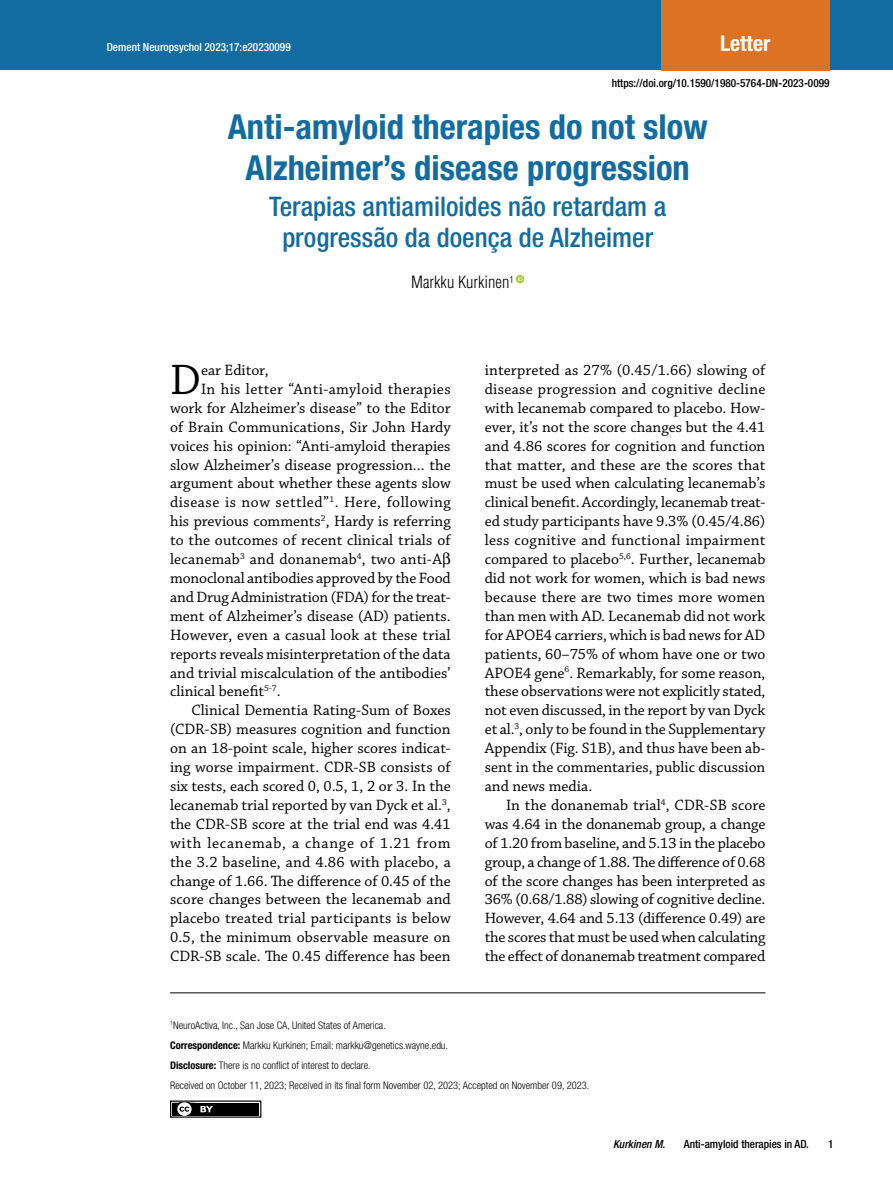
<style>
.page{position:relative;width:893px;height:1191px;background:#fff}
.page>*{position:absolute;margin:0;border:0;box-sizing:border-box;transform-origin:0 0}
.t1{font:44.85px "Chaparral Pro";color:#000}
.t2{font:700 condensed 34.5px/40.5px "Helvetica Neue LT Std";color:#126ca2;text-align:center}
.t3{font:500 condensed 27px/31.5px "Helvetica Neue LT Std";color:#126ca2;text-align:center}
.t4{font:700 condensed 21.75px "Helvetica Neue LT Std";color:#fff}
.t5{font:300 condensed 16.5px "Helvetica LT Std";color:#000}
.t6{font:15.75px/18.9px "Chaparral Pro";color:#000;text-align:justify}
.t7{font:15.75px "Chaparral Pro";letter-spacing:.03em;color:#000}
.t8{font:15.75px "Chaparral Pro";letter-spacing:.025em;color:#000}
.t9{font:15.75px "Chaparral Pro";letter-spacing:.045em;color:#000}
.t10{font:500 condensed 11.25px "Helvetica Neue LT Std";color:#000}
.t11{font:500 condensed 11.25px "Helvetica Neue LT Std";color:#fff}
.t12{font:italic 500 condensed 11.25px "Helvetica Neue LT Std";color:#000}
.t13{font:300 condensed 10.5px/20px "Helvetica Neue LT Std";color:#000}
.s1{font-weight:700}
</style>
<div class="page">
<div style="left:0;top:0;width:893px;height:70px;background:#126ca2"></div>
<div style="left:661px;top:0;width:168px;height:70px;background:#dd7225"></div>
<div style="left:170px;top:1100px;width:91px;height:17px;border:1px solid #000"></div>
<div style="left:172px;top:1102px;width:87px;height:13px;background:#000"></div>
<svg style="left:172px;top:1102px;width:41px;height:13px"></svg>
<div style="left:516px;top:275px;width:8px;height:8px;background:#a6ce39;border-radius:50%"></div>
<svg style="left:518px;top:276px;width:5px;height:5px"></svg>
<hr style="left:170px;top:992px;width:595px;height:1px;background:#000">
<p class="t11" style="left:107px;top:41px;width:186px">Dement Neuropsychol 2023;17:e20230099</p>
<h3 class="t4" style="left:720px;top:31px;width:52px">Letter</h3>
<p class="t10" style="left:612px;top:76px;width:219px">https://doi.org/10.1590/1980-5764-DN-2023-0099</p>
<h2 class="t2" style="left:228px;top:106px;width:481px">Anti-amyloid therapies do not slow<br>Alzheimer’s disease progression</h2>
<h3 class="t3" style="left:269px;top:190px;width:398px">Terapias antiamiloides não retardam a progressão da doença de Alzheimer</h3>
<p class="t5" style="left:411px;top:272px;width:104px">Markku Kurkinen<sup>1</sup></p>
<h1 class="t1" style="left:170px;top:355px;width:32px">D</h1>
<p class="t6" style="left:201px;top:361px;width:69px">ear Editor,</p>
<p class="t8" style="left:201px;top:380px;width:251px">In his letter “Anti-amyloid therapies</p>
<p class="t6" style="left:170px;top:399px;width:282px">work for Alzheimer’s disease” to the Editor</p>
<p class="t6" style="left:170px;top:418px;width:282px">of Brain Communications, Sir John Hardy</p>
<p class="t6" style="left:170px;top:437px;width:282px">voices his opinion: “Anti-amyloid therapies</p>
<p class="t6" style="left:170px;top:456px;width:282px">slow Alzheimer’s disease progression... the</p>
<p class="t6" style="left:170px;top:474px;width:282px">argument about whether these agents slow</p>
<p class="t7" style="left:170px;top:493px;width:282px">disease is now settled”<sup>1</sup>. Here, following</p>
<p class="t6" style="left:170px;top:512px;width:282px">his previous comments<sup>2</sup>, Hardy is referring</p>
<p class="t6" style="left:170px;top:531px;width:282px">to the outcomes of recent clinical trials of</p>
<p class="t6" style="left:170px;top:550px;width:273px">lecanemab<sup>3</sup> and donanemab<sup>4</sup>, two anti-A</p>
<p class="t6" style="left:170px;top:569px;width:282px">monoclonal antibodies approved by the Food</p>
<p class="t6" style="left:170px;top:588px;width:282px">and Drug Administration (FDA) for the treat-</p>
<p class="t6" style="left:170px;top:607px;width:282px">ment of Alzheimer’s disease (AD) patients.</p>
<p class="t6" style="left:170px;top:626px;width:282px">However, even a casual look at these trial</p>
<p class="t6" style="left:170px;top:645px;width:282px">reports reveals misinterpretation of the data</p>
<p class="t6" style="left:170px;top:663px;width:282px">and trivial miscalculation of the antibodies’</p>
<p class="t6" style="left:170px;top:682px;width:112px">clinical benefit<sup>5-7</sup>.</p>
<p class="t6" style="left:191px;top:701px;width:261px">Clinical Dementia Rating-Sum of Boxes</p>
<p class="t6" style="left:170px;top:720px;width:282px">(CDR-SB) measures cognition and function</p>
<p class="t6" style="left:170px;top:739px;width:282px">on an 18-point scale, higher scores indicat-</p>
<p class="t6" style="left:170px;top:758px;width:282px">ing worse impairment. CDR-SB consists of</p>
<p class="t6" style="left:170px;top:777px;width:282px">six tests, each scored 0, 0.5, 1, 2 or 3. In the</p>
<p class="t6" style="left:170px;top:796px;width:282px">lecanemab trial reported by van Dyck et al.<sup>3</sup>,</p>
<p class="t6" style="left:170px;top:815px;width:282px">the CDR-SB score at the trial end was 4.41</p>
<p class="t9" style="left:170px;top:834px;width:282px">with lecanemab, a change of 1.21 from</p>
<p class="t6" style="left:170px;top:852px;width:282px">the 3.2 baseline, and 4.86 with placebo, a</p>
<p class="t6" style="left:170px;top:871px;width:282px">change of 1.66. The difference of 0.45 of the</p>
<p class="t6" style="left:170px;top:890px;width:282px">score changes between the lecanemab and</p>
<p class="t6" style="left:170px;top:909px;width:282px">placebo treated trial participants is below</p>
<p class="t6" style="left:170px;top:928px;width:282px">0.5, the minimum observable measure on</p>
<p class="t6" style="left:170px;top:947px;width:282px">CDR-SB scale. The 0.45 difference has been</p>
<p class="t6" style="left:485px;top:361px;width:282px">interpreted as 27% (0.45/1.66) slowing of disease progression and cognitive decline with lecanemab compared to placebo. How&shy;ever, it’s not the score changes but the 4.41 and 4.86 scores for cognition and function that matter, and these are the scores that must be used when calculating lecanemab’s clinical benefit. Accordingly, lecanemab treat&shy;ed study participants have 9.3% (0.45/4.86) less cognitive and functional impairment compared to placebo<sup>5,6</sup>. Further, lecanemab did not work for women, which is bad news because there are two times more women than men with AD. Lecanemab did not work for APOE4 carriers, which is bad news for AD patients, 60–75% of whom have one or two APOE4 gene<sup>6</sup>. Remarkably, for some reason, these observations were not explicitly stated, not even discussed, in the report by van Dyck et al.<sup>3</sup>, only to be found in the Supplementary Appendix (Fig. S1B), and thus have been ab&shy;sent in the commentaries, public discussion and news media.</p>
<p class="t6" style="left:485px;top:796px;width:282px;text-indent:21px">In the donanemab trial<sup>4</sup>, CDR-SB score was 4.64 in the donanemab group, a change of 1.20 from baseline, and 5.13 in the placebo group, a change of 1.88. The difference of 0.68 of the score changes has been interpreted as 36% (0.68/1.88) slowing of cognitive decline.<br>However, 4.64 and 5.13 (difference 0.49) are the scores that must be used when calculating the effect of donanemab treatment compared</p>
<p class="t13" style="left:170px;top:1015px;width:421px"><sup>1</sup>NeuroActiva, Inc., San Jose CA, United States of America.<br><span class="s1">Correspondence:</span> Markku Kurkinen; Email: markku@genetics.wayne.edu.<br><span class="s1">Disclosure:</span> There is no conflict of interest to declare.<br>Received on October 11, 2023; Received in its final form November 02, 2023; Accepted on November 09, 2023.</p>
<p class="t12" style="left:613px;top:1137px;width:54px">Kurkinen M.</p>
<p class="t10" style="left:684px;top:1137px;width:127px">Anti-amyloid therapies in AD.</p>
<p class="t10" style="left:828px;top:1137px;width:7px">1</p>
</div>
